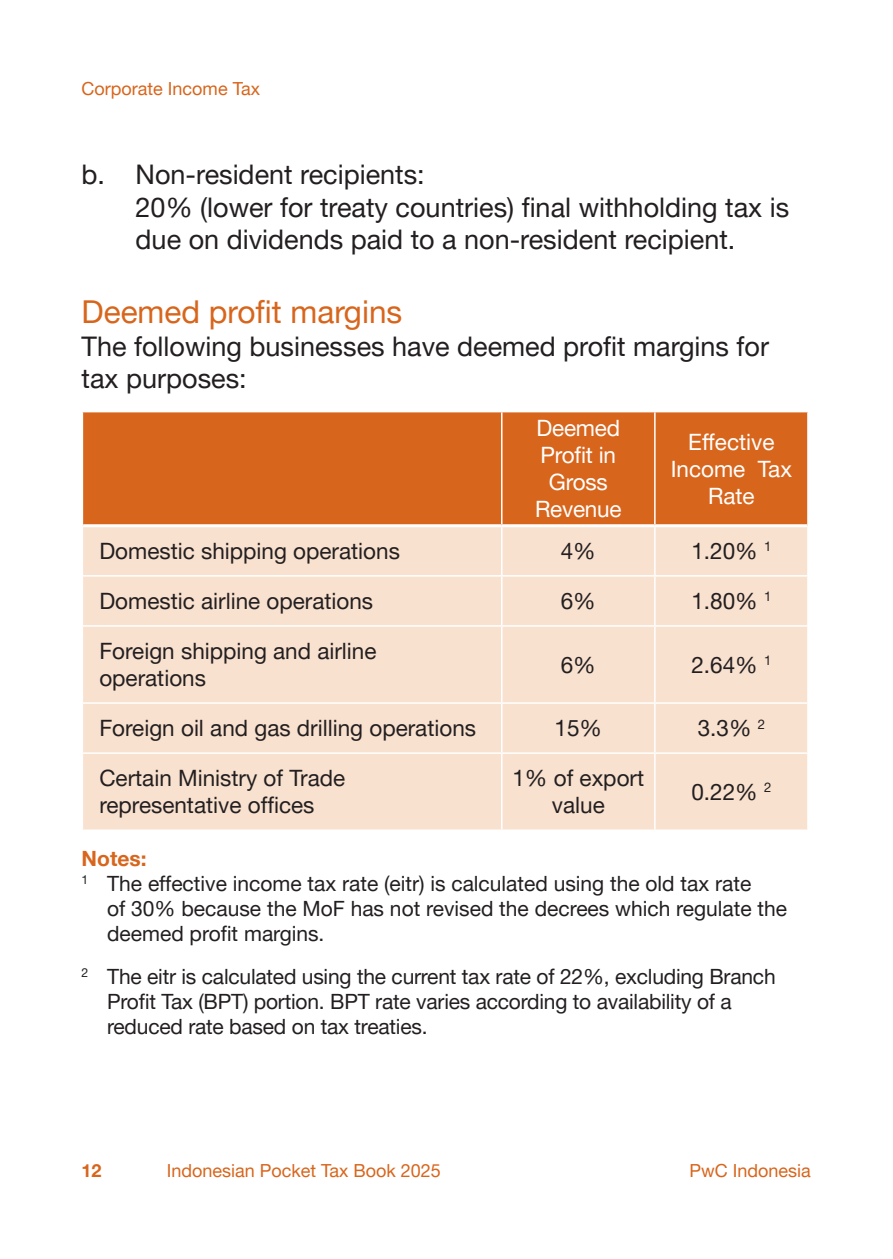
<style>
.page{position:relative;width:893px;height:1259px;background:#fff}
.page>*{position:absolute;margin:0;border:0;box-sizing:border-box;transform-origin:0 0}
.t1{font:31.5px "Helvetica Neue LT Pro";color:#d8651c}
.t2{font:27px/32.4px "Helvetica Neue LT Pro";color:#231f20}
.t3{font:22.5px/27px "Helvetica Neue LT Pro";color:#231f20}
.t4{font:22.5px/27px "Helvetica Neue LT Pro";letter-spacing:-.01em;color:#fff;text-align:center}
.t5{font:21px/25.2px "Helvetica Neue LT Pro";letter-spacing:-.01em;color:#231f20}
.t6{font:700 21px "Helvetica Neue LT Pro";color:#d8651c}
.t7{font:18px "Helvetica Neue LT Pro";color:#d8651c}
.t8{font:700 18px "Helvetica Neue LT Pro";color:#d8651c}
</style>
<div class="page">
<div style="left:83px;top:412px;width:724px;height:112px;background:#d8651c"></div>
<div style="left:83px;top:527px;width:724px;height:302px;background:#f9e1cf"></div>
<hr style="left:501px;top:412px;width:1px;height:112px;background:#fff">
<hr style="left:654px;top:412px;width:2px;height:112px;background:#fff">
<hr style="left:501px;top:527px;width:1px;height:48px;background:#fff">
<hr style="left:654px;top:527px;width:2px;height:48px;background:#fff">
<hr style="left:82px;top:575px;width:420px;height:1px;background:#fff">
<hr style="left:502px;top:575px;width:153px;height:1px;background:#fff">
<hr style="left:501px;top:576px;width:1px;height:49px;background:#fff">
<hr style="left:655px;top:575px;width:154px;height:1px;background:#fff">
<hr style="left:654px;top:576px;width:2px;height:49px;background:#fff">
<hr style="left:82px;top:625px;width:420px;height:1px;background:#fff">
<hr style="left:502px;top:625px;width:153px;height:1px;background:#fff">
<hr style="left:501px;top:626px;width:1px;height:76px;background:#fff">
<hr style="left:655px;top:625px;width:154px;height:1px;background:#fff">
<hr style="left:654px;top:626px;width:2px;height:76px;background:#fff">
<hr style="left:82px;top:702px;width:420px;height:2px;background:#fff">
<hr style="left:502px;top:702px;width:153px;height:2px;background:#fff">
<hr style="left:501px;top:704px;width:1px;height:48px;background:#fff">
<hr style="left:655px;top:702px;width:154px;height:2px;background:#fff">
<hr style="left:654px;top:704px;width:2px;height:48px;background:#fff">
<hr style="left:82px;top:752px;width:420px;height:2px;background:#fff">
<hr style="left:502px;top:752px;width:153px;height:2px;background:#fff">
<hr style="left:501px;top:754px;width:1px;height:75px;background:#fff">
<hr style="left:655px;top:752px;width:154px;height:2px;background:#fff">
<hr style="left:654px;top:754px;width:2px;height:75px;background:#fff">
<p class="t7" style="left:82px;top:77px;width:180px">Corporate Income Tax</p>
<p class="t2" style="left:82px;top:158px;width:345px">b. Non-resident recipients:</p>
<p class="t2" style="left:136px;top:190px;width:655px">20% (lower for treaty countries) final withholding tax is due on dividends paid to a non-resident recipient.</p>
<p class="t1" style="left:82px;top:293px;width:322px">Deemed profit margins</p>
<p class="t2" style="left:82px;top:329px;width:689px">The following businesses have deemed profit margins for tax purposes:</p>
<p class="t4" style="left:535px;top:414px;width:88px">Deemed<br>Profit in<br>Gross<br>Revenue</p>
<p class="t4" style="left:671px;top:428px;width:123px">Effective<br>Income Tax<br>Rate</p>
<p class="t3" style="left:99px;top:537px;width:302px">Domestic shipping operations</p>
<p class="t3" style="left:561px;top:537px;width:37px">4%</p>
<p class="t3" style="left:691px;top:537px;width:81px">1.20% <sup>1</sup></p>
<p class="t3" style="left:99px;top:587px;width:275px">Domestic airline operations</p>
<p class="t3" style="left:561px;top:587px;width:37px">6%</p>
<p class="t3" style="left:691px;top:587px;width:81px">1.80% <sup>1</sup></p>
<p class="t3" style="left:99px;top:637px;width:279px">Foreign shipping and airline operations</p>
<p class="t3" style="left:561px;top:650px;width:37px">6%</p>
<p class="t3" style="left:691px;top:650px;width:81px">2.64% <sup>1</sup></p>
<p class="t3" style="left:99px;top:714px;width:378px">Foreign oil and gas drilling operations</p>
<p class="t3" style="left:555px;top:714px;width:49px">15%</p>
<p class="t3" style="left:698px;top:714px;width:69px">3.3% <sup>2</sup></p>
<p class="t3" style="left:99px;top:764px;width:247px">Certain Ministry of Trade representative offices</p>
<p class="t3" style="left:512px;top:764px;width:133px;text-align:center">1% of export value</p>
<p class="t3" style="left:691px;top:777px;width:81px">0.22% <sup>2</sup></p>
<p class="t6" style="left:82px;top:845px;width:66px">Notes:</p>
<p class="t5" style="left:107px;top:870px;width:681px;text-indent:-26px"><sup>1</sup> The effective income tax rate (eitr) is calculated using the old tax rate<br>of 30% because the MoF has not revised the decrees which regulate the deemed profit margins.</p>
<p class="t5" style="left:107px;top:963px;width:670px;text-indent:-26px"><sup>2</sup> The eitr is calculated using the current tax rate of 22%, excluding Branch<br>Profit Tax (BPT) portion. BPT rate varies according to availability of a reduced rate based on tax treaties.</p>
<p class="t8" style="left:82px;top:1159px;width:22px">12</p>
<p class="t7" style="left:167px;top:1159px;width:276px">Indonesian Pocket Tax Book 2025</p>
<p class="t7" style="left:689px;top:1159px;width:123px">PwC Indonesia</p>
</div>
